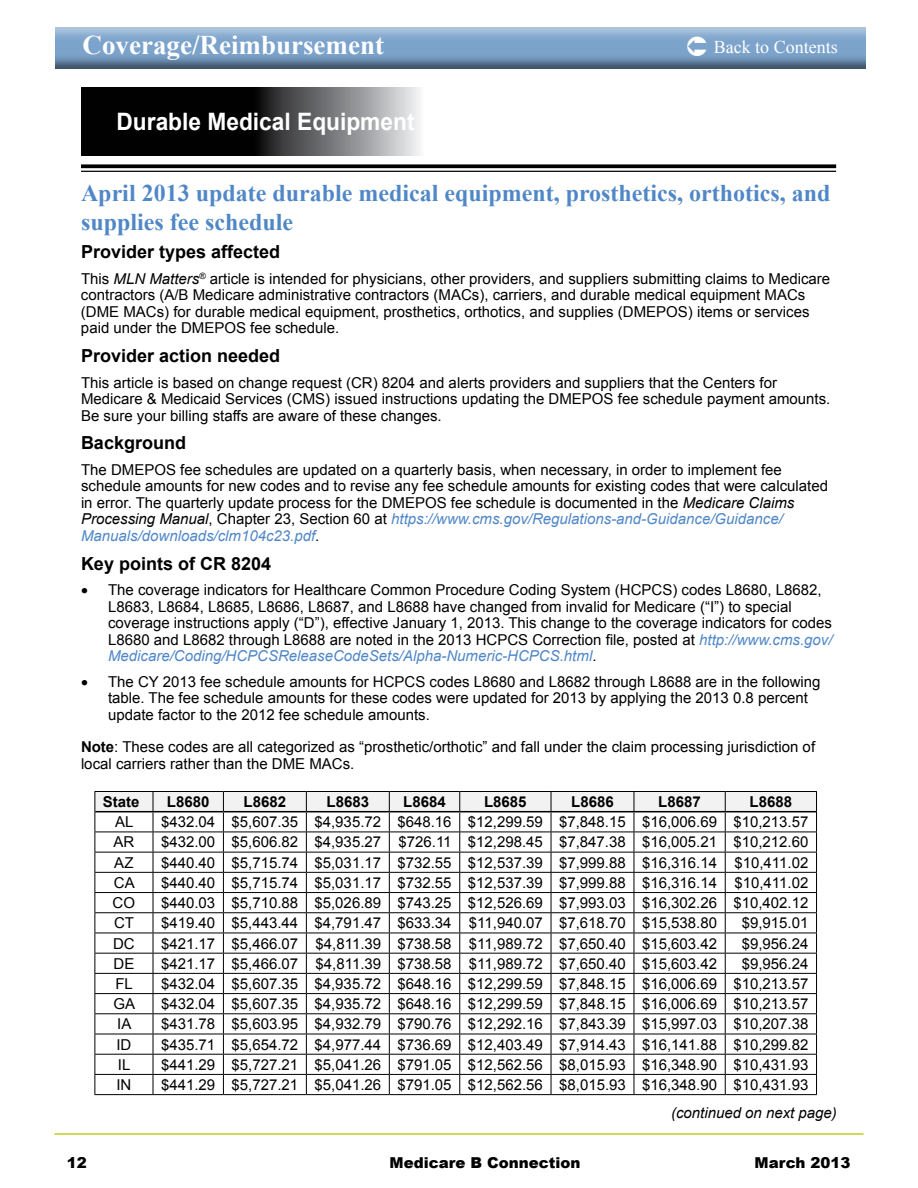
<style>
.page{position:relative;width:918px;height:1188px;background:#fff}
.page>*{position:absolute;margin:0;border:0;box-sizing:border-box;transform-origin:0 0}
.t1{font:700 27px "Times New Roman";color:#fff}
.t2{font:700 24px/28.8px "Times New Roman";color:#5087c7}
.t3{font:700 24px "Arial";color:#fff;scale:.95 1}
.t4{font:700 18px "Arial";color:#000}
.t5{font:18px "Times New Roman";color:#fff}
.t6{font:15px/16.5px "Arial";color:#000}
.t7{font:700 15px "Arial";color:#000}
.t8{font:900 15px "Arial";color:#000}
.t9{font:italic 15px "Arial";color:#000}
.s1{font-style:italic}
.s2{font-style:italic;color:#5087c7}
.s3{font-weight:700}
</style>
<div class="page">
<img style="left:56px;top:28px;width:810px;height:40px">
<hr style="left:54px;top:1133px;width:810px;height:2px;background:#c2cd23">
<svg style="left:81px;top:88px;width:339px;height:68px;background:#3e3e3f"></svg>
<svg style="left:81px;top:164px;width:755px;height:4px;background:#1b1b1b"></svg>
<hr style="left:81px;top:171px;width:755px;height:1px;background:#000">
<hr style="left:94px;top:791px;width:59px;height:1px;background:#000">
<hr style="left:153px;top:791px;width:70px;height:1px;background:#000">
<hr style="left:223px;top:791px;width:83px;height:1px;background:#000">
<hr style="left:306px;top:791px;width:83px;height:1px;background:#000">
<hr style="left:389px;top:791px;width:71px;height:1px;background:#000">
<hr style="left:460px;top:791px;width:91px;height:1px;background:#000">
<hr style="left:551px;top:791px;width:83px;height:1px;background:#000">
<hr style="left:634px;top:791px;width:91px;height:1px;background:#000">
<hr style="left:725px;top:791px;width:92px;height:1px;background:#000">
<svg style="left:94px;top:792px;width:723px;height:302px"></svg>
<hr style="left:94px;top:1094px;width:59px;height:1px;background:#000">
<hr style="left:153px;top:1094px;width:70px;height:1px;background:#000">
<hr style="left:223px;top:1094px;width:83px;height:1px;background:#000">
<hr style="left:306px;top:1094px;width:83px;height:1px;background:#000">
<hr style="left:389px;top:1094px;width:71px;height:1px;background:#000">
<hr style="left:460px;top:1094px;width:91px;height:1px;background:#000">
<hr style="left:551px;top:1094px;width:83px;height:1px;background:#000">
<hr style="left:634px;top:1094px;width:91px;height:1px;background:#000">
<hr style="left:725px;top:1094px;width:92px;height:1px;background:#000">
<hr style="left:95px;top:811px;width:58px;height:1px;background:#000">
<hr style="left:153px;top:811px;width:70px;height:1px;background:#000">
<hr style="left:223px;top:811px;width:83px;height:1px;background:#000">
<hr style="left:306px;top:811px;width:83px;height:1px;background:#000">
<hr style="left:389px;top:811px;width:71px;height:1px;background:#000">
<hr style="left:460px;top:811px;width:91px;height:1px;background:#000">
<hr style="left:551px;top:811px;width:83px;height:1px;background:#000">
<hr style="left:634px;top:811px;width:91px;height:1px;background:#000">
<hr style="left:725px;top:811px;width:91px;height:1px;background:#000">
<svg style="left:688px;top:36px;width:19px;height:20px"></svg>
<h1 class="t1" style="left:83px;top:26px;width:303px">Coverage/Reimbursement</h1>
<p class="t5" style="left:714px;top:34px;width:126px">Back to Contents</p>
<h2 class="t3" style="left:117px;top:106px;width:315px">Durable Medical Equipment</h2>
<h2 class="t2" style="left:81px;top:178px;width:751px">April 2013 update durable medical equipment, prosthetics, orthotics, and supplies fee schedule</h2>
<p class="t4" style="left:81px;top:240px;width:201px">Provider types affected</p>
<p class="t6" style="left:81px;top:270px;width:751px">This <span class="s1">MLN Matters</span><sup>®</sup> article is intended for physicians, other providers, and suppliers submitting claims to Medicare contractors (A/B Medicare administrative contractors (MACs), carriers, and durable medical equipment MACs (DME MACs) for durable medical equipment, prosthetics, orthotics, and supplies (DMEPOS) items or services paid under the DMEPOS fee schedule.</p>
<p class="t4" style="left:81px;top:344px;width:201px">Provider action needed</p>
<p class="t6" style="left:81px;top:374px;width:751px">This article is based on change request (CR) 8204 and alerts providers and suppliers that the Centers for<br>Medicare &amp; Medicaid Services (CMS) issued instructions updating the DMEPOS fee schedule payment amounts.<br>Be sure your billing staffs are aware of these changes.</p>
<p class="t4" style="left:81px;top:431px;width:107px">Background</p>
<p class="t6" style="left:81px;top:462px;width:749px">The DMEPOS fee schedules are updated on a quarterly basis, when necessary, in order to implement fee schedule amounts for new codes and to revise any fee schedule amounts for existing codes that were calculated in error. The quarterly update process for the DMEPOS fee schedule is documented in the <span class="s1">Medicare Claims Processing Manual</span>, Chapter 23, Section 60 at <span class="s2">https://www.cms.gov/Regulations-and-Guidance/Guidance/ Manuals/downloads/clm104c23.pdf</span>.</p>
<p class="t4" style="left:81px;top:552px;width:192px">Key points of CR 8204</p>
<p class="t6" style="left:108px;top:582px;width:726px;text-indent:-27px">• The coverage indicators for Healthcare Common Procedure Coding System (HCPCS) codes L8680, L8682, L8683, L8684, L8685, L8686, L8687, and L8688 have changed from invalid for Medicare (“I”) to special coverage instructions apply (“D”), effective January 1, 2013. This change to the coverage indicators for codes L8680 and L8682 through L8688 are noted in the 2013 HCPCS Correction file, posted at <span class="s2">http://www.cms.gov/ Medicare/Coding/HCPCSReleaseCodeSets/Alpha-Numeric-HCPCS.html</span>.</p>
<p class="t6" style="left:108px;top:673px;width:714px;text-indent:-27px">• The CY 2013 fee schedule amounts for HCPCS codes L8680 and L8682 through L8688 are in the following table. The fee schedule amounts for these codes were updated for 2013 by applying the 2013 0.8 percent update factor to the 2012 fee schedule amounts.</p>
<p class="t6" style="left:81px;top:739px;width:736px"><span class="s3">Note</span>: These codes are all categorized as “prosthetic/orthotic” and fall under the claim processing jurisdiction of local carriers rather than the DME MACs.</p>
<p class="t7" style="left:103px;top:792px;width:38px">State</p>
<p class="t7" style="left:167px;top:792px;width:44px">L8680</p>
<p class="t7" style="left:244px;top:792px;width:44px">L8682</p>
<p class="t7" style="left:327px;top:792px;width:44px">L8683</p>
<p class="t7" style="left:403px;top:792px;width:44px">L8684</p>
<p class="t7" style="left:484px;top:792px;width:44px">L8685</p>
<p class="t7" style="left:571px;top:792px;width:44px">L8686</p>
<p class="t7" style="left:658px;top:792px;width:44px">L8687</p>
<p class="t7" style="left:750px;top:792px;width:44px">L8688</p>
<p class="t6" style="left:115px;top:814px;width:20px">AL</p>
<p class="t6" style="left:161px;top:814px;width:649px">$432.04 $5,607.35 $4,935.72 $648.16 $12,299.59 $7,848.15 $16,006.69 $10,213.57</p>
<p class="t6" style="left:114px;top:834px;width:22px">AR</p>
<p class="t6" style="left:161px;top:834px;width:649px">$432.00 $5,606.82 $4,935.27 $726.11 $12,298.45 $7,847.38 $16,005.21 $10,212.60</p>
<p class="t6" style="left:114px;top:854px;width:21px">AZ</p>
<p class="t6" style="left:161px;top:854px;width:649px">$440.40 $5,715.74 $5,031.17 $732.55 $12,537.39 $7,999.88 $16,316.14 $10,411.02</p>
<p class="t6" style="left:114px;top:875px;width:22px">CA</p>
<p class="t6" style="left:161px;top:875px;width:649px">$440.40 $5,715.74 $5,031.17 $732.55 $12,537.39 $7,999.88 $16,316.14 $10,411.02</p>
<p class="t6" style="left:113px;top:895px;width:24px">CO</p>
<p class="t6" style="left:161px;top:895px;width:649px">$440.03 $5,710.88 $5,026.89 $743.25 $12,526.69 $7,993.03 $16,302.26 $10,402.12</p>
<p class="t6" style="left:114px;top:915px;width:21px">CT</p>
<p class="t6" style="left:161px;top:915px;width:558px">$419.40 $5,443.44 $4,791.47 $633.34 $11,940.07 $7,618.70 $15,538.80</p>
<p class="t6" style="left:742px;top:915px;width:68px">$9,915.01</p>
<p class="t6" style="left:113px;top:935px;width:23px">DC</p>
<p class="t6" style="left:161px;top:935px;width:558px">$421.17 $5,466.07 $4,811.39 $738.58 $11,989.72 $7,650.40 $15,603.42</p>
<p class="t6" style="left:742px;top:935px;width:68px">$9,956.24</p>
<p class="t6" style="left:114px;top:955px;width:22px">DE</p>
<p class="t6" style="left:161px;top:955px;width:558px">$421.17 $5,466.07 $4,811.39 $738.58 $11,989.72 $7,650.40 $15,603.42</p>
<p class="t6" style="left:742px;top:955px;width:68px">$9,956.24</p>
<p class="t6" style="left:115px;top:976px;width:19px">FL</p>
<p class="t6" style="left:161px;top:976px;width:649px">$432.04 $5,607.35 $4,935.72 $648.16 $12,299.59 $7,848.15 $16,006.69 $10,213.57</p>
<p class="t6" style="left:114px;top:996px;width:23px">GA</p>
<p class="t6" style="left:161px;top:996px;width:649px">$432.04 $5,607.35 $4,935.72 $648.16 $12,299.59 $7,848.15 $16,006.69 $10,213.57</p>
<p class="t6" style="left:117px;top:1016px;width:16px">IA</p>
<p class="t6" style="left:161px;top:1016px;width:649px">$431.78 $5,603.95 $4,932.79 $790.76 $12,292.16 $7,843.39 $15,997.03 $10,207.38</p>
<p class="t6" style="left:116px;top:1036px;width:16px">ID</p>
<p class="t6" style="left:161px;top:1036px;width:649px">$435.71 $5,654.72 $4,977.44 $736.69 $12,403.49 $7,914.43 $16,141.88 $10,299.82</p>
<p class="t6" style="left:118px;top:1056px;width:14px">IL</p>
<p class="t6" style="left:161px;top:1056px;width:649px">$441.29 $5,727.21 $5,041.26 $791.05 $12,562.56 $8,015.93 $16,348.90 $10,431.93</p>
<p class="t6" style="left:116px;top:1077px;width:16px">IN</p>
<p class="t6" style="left:161px;top:1077px;width:649px">$441.29 $5,727.21 $5,041.26 $791.05 $12,562.56 $8,015.93 $16,348.90 $10,431.93</p>
<p class="t9" style="left:671px;top:1103px;width:167px">(continued on next page)</p>
<p class="t8" style="left:67px;top:1151px;width:22px">12</p>
<p class="t8" style="left:390px;top:1151px;width:193px">Medicare B Connection</p>
<p class="t8" style="left:755px;top:1151px;width:97px">March 2013</p>
</div>
